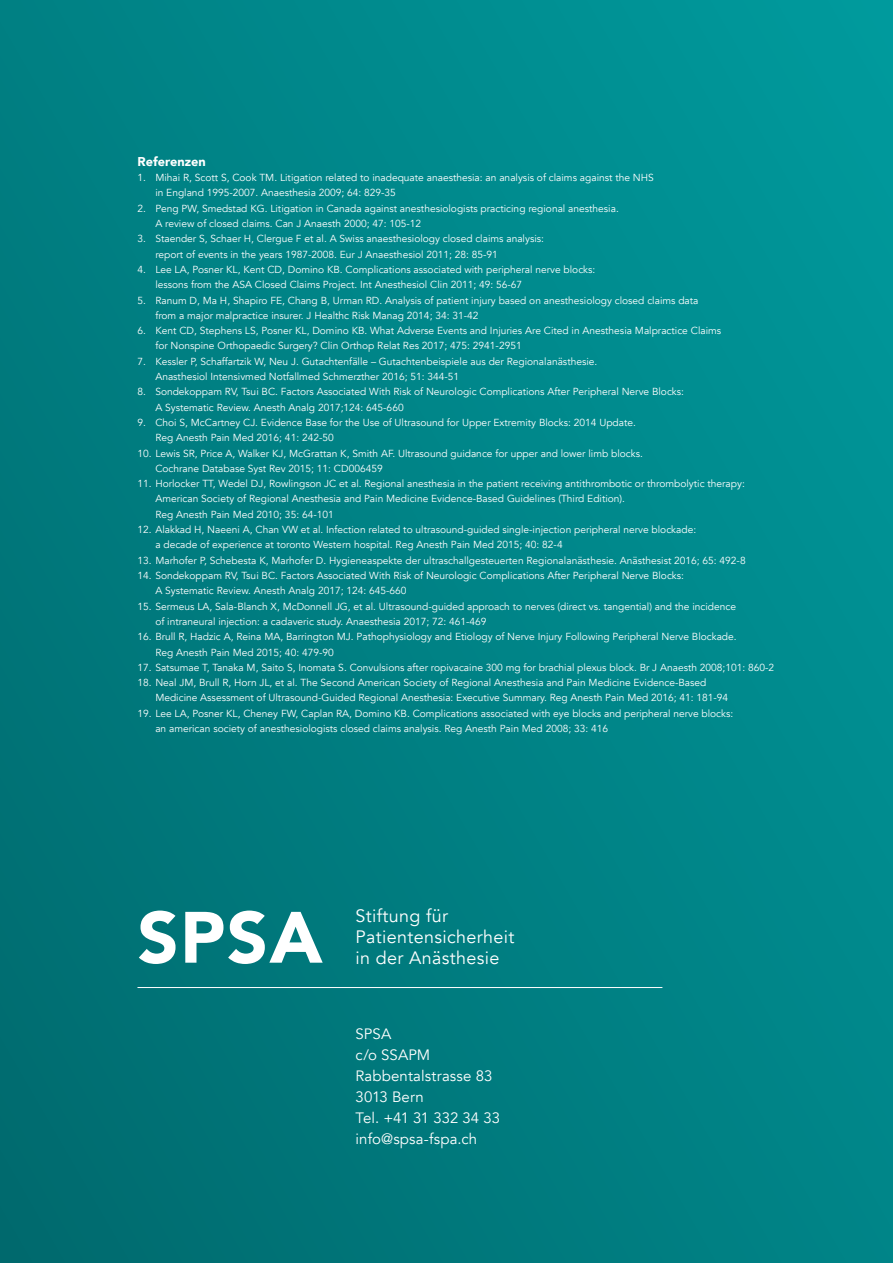
<style>
.page{position:relative;width:893px;height:1263px;background:#fff}
.page>*{position:absolute;margin:0;border:0;box-sizing:border-box;transform-origin:0 0}
.t1{font:900 71.7px "Avenir";color:#fff}
.t2{font:18px/20.7px "Avenir";letter-spacing:.02em;color:#fff}
.t3{font:15px/21px "Avenir";letter-spacing:.005em;color:#fff}
.t4{font:900 12.75px "Avenir";color:#fff}
.t5{font:10.2px/15.3px "Avenir";color:#fff}
</style>
<div class="page">
<div style="left:0;top:0;width:893px;height:1263px;background:linear-gradient(to right,#007478,#009093)"></div>
<hr style="left:137px;top:987px;width:525px;height:1px;background:#fff">
<p class="t4" style="left:137px;top:150px;width:70px">Referenzen</p>
<p class="t5" style="left:155px;top:170px;width:500px;text-indent:-18px">1. Mihai R, Scott S, Cook TM. Litigation related to inadequate anaesthesia: an analysis of claims against the NHS in England 1995-2007. Anaesthesia 2009; 64: 829-35</p>
<p class="t5" style="left:155px;top:201px;width:465px;text-indent:-18px">2. Peng PW, Smedstad KG. Litigation in Canada against anesthesiologists practicing regional anesthesia.<br>A review of closed claims. Can J Anaesth 2000; 47: 105-12</p>
<p class="t5" style="left:155px;top:231px;width:390px;text-indent:-18px">3. Staender S, Schaer H, Clergue F et al. A Swiss anaesthesiology closed claims analysis: report of events in the years 1987-2008. Eur J Anaesthesiol 2011; 28: 85-91</p>
<p class="t5" style="left:155px;top:262px;width:441px;text-indent:-18px">4. Lee LA, Posner KL, Kent CD, Domino KB. Complications associated with peripheral nerve blocks: lessons from the ASA Closed Claims Project. Int Anesthesiol Clin 2011; 49: 56-67</p>
<p class="t5" style="left:155px;top:293px;width:545px;text-indent:-18px">5. Ranum D, Ma H, Shapiro FE, Chang B, Urman RD. Analysis of patient injury based on anesthesiology closed claims data from a major malpractice insurer. J Healthc Risk Manag 2014; 34: 31-42</p>
<p class="t5" style="left:155px;top:323px;width:567px;text-indent:-18px">6. Kent CD, Stephens LS, Posner KL, Domino KB. What Adverse Events and Injuries Are Cited in Anesthesia Malpractice Claims for Nonspine Orthopaedic Surgery? Clin Orthop Relat Res 2017; 475: 2941-2951</p>
<p class="t5" style="left:155px;top:354px;width:443px;text-indent:-18px">7. Kessler P, Schaffartzik W, Neu J. Gutachtenfälle – Gutachtenbeispiele aus der Regionalanästhesie.<br>Anasthesiol Intensivmed Notfallmed Schmerzther 2016; 51: 344-51</p>
<p class="t5" style="left:155px;top:384px;width:530px;text-indent:-18px">8. Sondekoppam RV, Tsui BC. Factors Associated With Risk of Neurologic Complications After Peripheral Nerve Blocks:<br>A Systematic Review. Anesth Analg 2017;124: 645-660</p>
<p class="t5" style="left:155px;top:415px;width:482px;text-indent:-18px">9. Choi S, McCartney CJ. Evidence Base for the Use of Ultrasound for Upper Extremity Blocks: 2014 Update.<br>Reg Anesth Pain Med 2016; 41: 242-50</p>
<p class="t5" style="left:155px;top:446px;width:489px;text-indent:-18px">10. Lewis SR, Price A, Walker KJ, McGrattan K, Smith AF. Ultrasound guidance for upper and lower limb blocks.<br>Cochrane Database Syst Rev 2015; 11: CD006459</p>
<p class="t5" style="left:155px;top:476px;width:591px;text-indent:-18px">11. Horlocker TT, Wedel DJ, Rowlingson JC et al. Regional anesthesia in the patient receiving antithrombotic or thrombolytic therapy:<br>American Society of Regional Anesthesia and Pain Medicine Evidence-Based Guidelines (Third Edition).<br>Reg Anesth Pain Med 2010; 35: 64-101</p>
<p class="t5" style="left:155px;top:522px;width:542px;text-indent:-18px">12. Alakkad H, Naeeni A, Chan VW et al. Infection related to ultrasound-guided single-injection peripheral nerve blockade: a decade of experience at toronto Western hospital. Reg Anesth Pain Med 2015; 40: 82-4</p>
<p class="t5" style="left:137px;top:553px;width:610px">13. Marhofer P, Schebesta K, Marhofer D. Hygieneaspekte der ultraschallgesteuerten Regionalanästhesie. Anästhesist 2016; 65: 492-8</p>
<p class="t5" style="left:155px;top:568px;width:530px;text-indent:-18px">14. Sondekoppam RV, Tsui BC. Factors Associated With Risk of Neurologic Complications After Peripheral Nerve Blocks:<br>A Systematic Review. Anesth Analg 2017; 124: 645-660</p>
<p class="t5" style="left:155px;top:599px;width:582px;text-indent:-18px">15. Sermeus LA, Sala-Blanch X, McDonnell JG, et al. Ultrasound-guided approach to nerves (direct vs. tangential) and the incidence of intraneural injection: a cadaveric study. Anaesthesia 2017; 72: 461-469</p>
<p class="t5" style="left:155px;top:629px;width:583px;text-indent:-18px">16. Brull R, Hadzic A, Reina MA, Barrington MJ. Pathophysiology and Etiology of Nerve Injury Following Peripheral Nerve Blockade.<br>Reg Anesth Pain Med 2015; 40: 479-90</p>
<p class="t5" style="left:137px;top:660px;width:638px">17. Satsumae T, Tanaka M, Saito S, Inomata S. Convulsions after ropivacaine 300 mg for brachial plexus block. Br J Anaesth 2008;101: 860-2</p>
<p class="t5" style="left:155px;top:675px;width:574px;text-indent:-18px">18. Neal JM, Brull R, Horn JL, et al. The Second American Society of Regional Anesthesia and Pain Medicine Evidence-Based<br>Medicine Assessment of Ultrasound-Guided Regional Anesthesia: Executive Summary. Reg Anesth Pain Med 2016; 41: 181-94</p>
<p class="t5" style="left:155px;top:706px;width:579px;text-indent:-18px">19. Lee LA, Posner KL, Cheney FW, Caplan RA, Domino KB. Complications associated with eye blocks and peripheral nerve blocks: an american society of anesthesiologists closed claims analysis. Reg Anesth Pain Med 2008; 33: 416</p>
<h1 class="t1" style="left:137px;top:876px;width:187px">SPSA</h1>
<h2 class="t2" style="left:356px;top:906px;width:160px">Stiftung für<br>Patientensicherheit in der Anästhesie</h2>
<h3 class="t3" style="left:356px;top:1024px;width:146px">SPSA<br>c/o SSAPM<br>Rabbentalstrasse 83<br>3013 Bern<br>Tel. +41 31 332 34 33 info@spsa-fspa.ch</h3>
</div>
